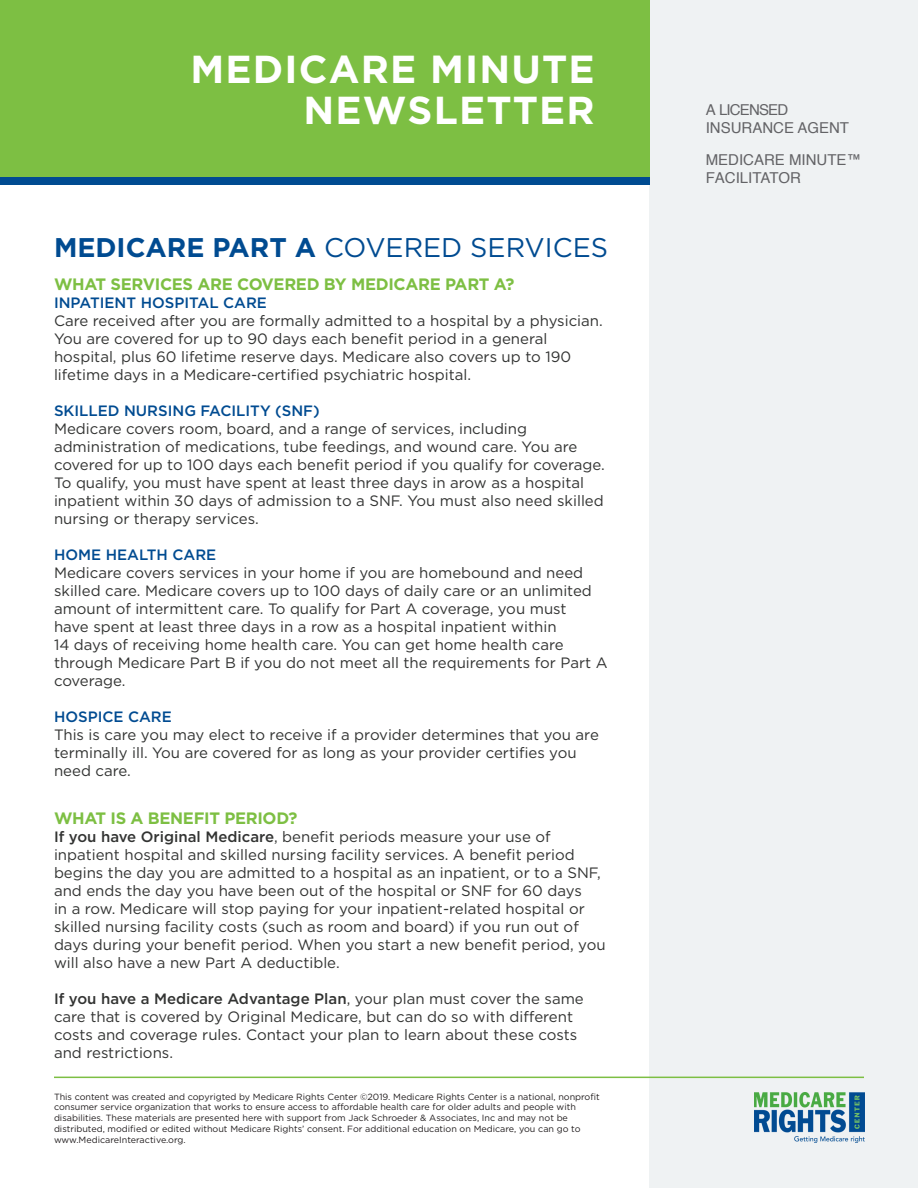
<style>
.page{position:relative;width:918px;height:1188px;background:#fff}
.page>*{position:absolute;margin:0;border:0;box-sizing:border-box;transform-origin:0 0}
.t1{font:700 39px/41px "Gotham";letter-spacing:.03em;color:#fff;text-align:right}
.t2{font:27px "Gotham";color:#004b91}
.t3{font:700 16.5px "Gotham";letter-spacing:-.02em;color:#7dbf43}
.t4{font:15px/18px "Gotham";color:#323332}
.t5{font:500 15px "Gotham";color:#004b91}
.t6{font:15px/18px "Helvetica";color:#636366}
.t7{font:9px/10.8px "Gotham";color:#231f20}
.s1{font-style:inherit}
.s2{font-weight:700}
.s3{font-weight:500}
</style>
<div class="page">
<div style="left:649px;top:0;width:269px;height:1188px;background:#eff2f3"></div>
<div style="left:0;top:0;width:649px;height:177px;background:#7dbf43"></div>
<div style="left:0;top:177px;width:649px;height:8px;background:#004b91"></div>
<hr style="left:54px;top:1077px;width:810px;height:1px;background:#7dbf43">
<img style="left:754px;top:1092px;width:111px;height:51px">
<h1 class="t1" style="left:191px;top:49px;width:406px">MEDICARE <span class="s1">MINUTE<br></span>NEWSLETTER</h1>
<h2 class="t2" style="left:54px;top:230px;width:556px"><span class="s2">MEDICARE PART A</span> COVERED SERVICES</h2>
<p class="t3" style="left:54px;top:273px;width:462px">WHAT SERVICES ARE COVERED BY MEDICARE PART A?</p>
<p class="t5" style="left:54px;top:293px;width:214px">INPATIENT HOSPITAL CARE</p>
<p class="t4" style="left:54px;top:311px;width:550px">Care received after you are formally admitted to a hospital by a physician.<br>You are covered for up to 90 days each benefit period in a general hospital, plus 60 lifetime reserve days. Medicare also covers up to 190 lifetime days in a Medicare-certified psychiatric hospital.</p>
<p class="t5" style="left:54px;top:401px;width:267px">SKILLED NURSING FACILITY (SNF)</p>
<p class="t4" style="left:54px;top:419px;width:552px">Medicare covers room, board, and a range of services, including administration of medications, tube feedings, and wound care. You are covered for up to 100 days each benefit period if you qualify for coverage.<br>To qualify, you must have spent at least three days in arow as a hospital inpatient within 30 days of admission to a SNF. You must also need skilled nursing or therapy services.</p>
<p class="t5" style="left:54px;top:545px;width:164px">HOME HEALTH CARE</p>
<p class="t4" style="left:54px;top:563px;width:555px">Medicare covers services in your home if you are homebound and need skilled care. Medicare covers up to 100 days of daily care or an unlimited amount of intermittent care. To qualify for Part A coverage, you must<br>have spent at least three days in a row as a hospital inpatient within<br>14 days of receiving home health care. You can get home health care through Medicare Part B if you do not meet all the requirements for Part A coverage.</p>
<p class="t5" style="left:54px;top:707px;width:119px">HOSPICE CARE</p>
<p class="t4" style="left:54px;top:725px;width:546px">This is care you may elect to receive if a provider determines that you are terminally ill. You are covered for as long as your provider certifies you need care.</p>
<p class="t3" style="left:54px;top:807px;width:245px">WHAT IS A BENEFIT PERIOD?</p>
<p class="t4" style="left:54px;top:827px;width:553px"><span class="s3">If you have Original Medicare</span>, benefit periods measure your use of inpatient hospital and skilled nursing facility services. A benefit period begins the day you are admitted to a hospital as an inpatient, or to a SNF, and ends the day you have been out of the hospital or SNF for 60 days<br>in a row. Medicare will stop paying for your inpatient-related hospital or skilled nursing facility costs (such as room and board) if you run out of days during your benefit period. When you start a new benefit period, you will also have a new Part A deductible.</p>
<p class="t4" style="left:54px;top:989px;width:531px"><span class="s3">If you have a Medicare Advantage Plan</span>, your plan must cover the same care that is covered by Original Medicare, but can do so with different costs and coverage rules. Contact your plan to learn about these costs and restrictions.</p>
<p class="t7" style="left:54px;top:1091px;width:547px">This content was created and copyrigted by Medicare Rights Center ©2019. Medicare Rights Center is a national, nonprofit consumer service organization that works to ensure access to affordable health care for older adults and people with disabilities. These materials are presented here with support from Jack Schroeder &amp; Associates, Inc and may not be distributed, modified or edited without Medicare Rights’ consent. For additional education on Medicare, you can go to www.MedicareInteractive.org.</p>
<p class="t6" style="left:706px;top:101px;width:145px">A LICENSED<br>INSURANCE AGENT</p>
<p class="t6" style="left:706px;top:151px;width:157px">MEDICARE MINUTE™<br>FACILITATOR</p>
</div>
